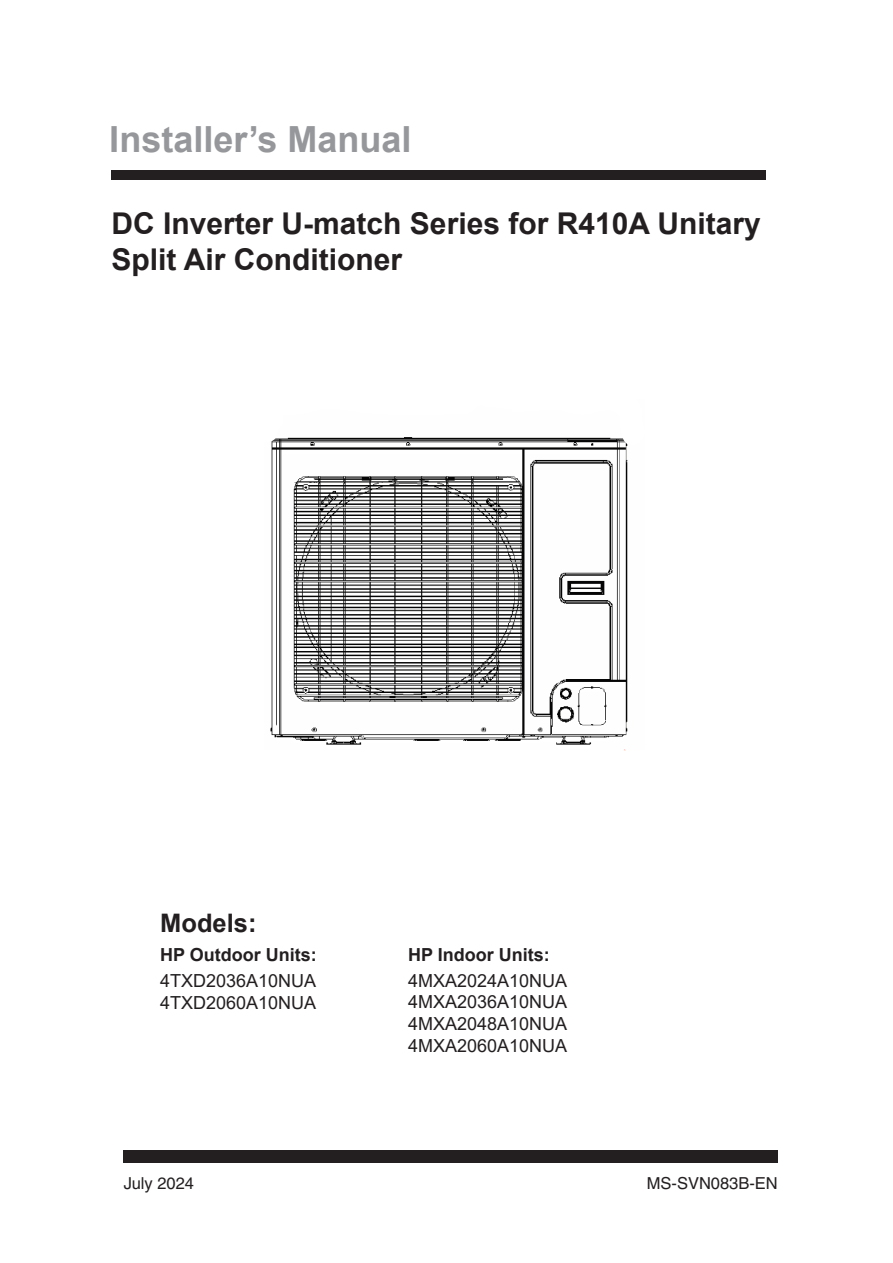
<style>
.page{position:relative;width:893px;height:1263px;background:#fff}
.page>*{position:absolute;margin:0;border:0;box-sizing:border-box;transform-origin:0 0}
.t1{font:700 36px "Arial";color:#95979a}
.t2{font:700 30px/36px "Arial";color:#231f20}
.t3{font:700 25.5px "Arial";color:#231f20}
.t4{font:18px "Arial";color:#231f20}
.t5{font:700 18px "Arial";color:#231f20}
.t6{font:16.5px "Helvetica";color:#231f20}
</style>
<div class="page">
<div style="left:112px;top:170px;width:654px;height:10px;background:#231f20"></div>
<div style="left:124px;top:1150px;width:654px;height:12px;background:#231f20"></div>
<img style="left:270px;top:453px;width:358px;height:298px">
<svg style="left:271px;top:437px;width:357px;height:16px"></svg>
<p class="t1" style="left:109px;top:114px;width:304px">Installer’s Manual</p>
<p class="t2" style="left:112px;top:206px;width:651px">DC Inverter U-match Series for R410A Unitary<br>Split Air Conditioner</p>
<p class="t3" style="left:160px;top:905px;width:98px">Models:</p>
<p class="t5" style="left:160px;top:942px;width:158px">HP Outdoor Units:</p>
<p class="t4" style="left:160px;top:968px;width:158px">4TXD2036A10NUA</p>
<p class="t4" style="left:160px;top:990px;width:158px">4TXD2060A10NUA</p>
<p class="t5" style="left:408px;top:942px;width:143px">HP Indoor Units:</p>
<p class="t4" style="left:408px;top:968px;width:161px">4MXA2024A10NUA</p>
<p class="t4" style="left:408px;top:990px;width:161px">4MXA2036A10NUA</p>
<p class="t4" style="left:408px;top:1011px;width:161px">4MXA2048A10NUA</p>
<p class="t4" style="left:408px;top:1033px;width:161px">4MXA2060A10NUA</p>
<p class="t6" style="left:124px;top:1174px;width:72px">July 2024</p>
<p class="t6" style="left:647px;top:1174px;width:133px">MS-SVN083B-EN</p>
</div>
